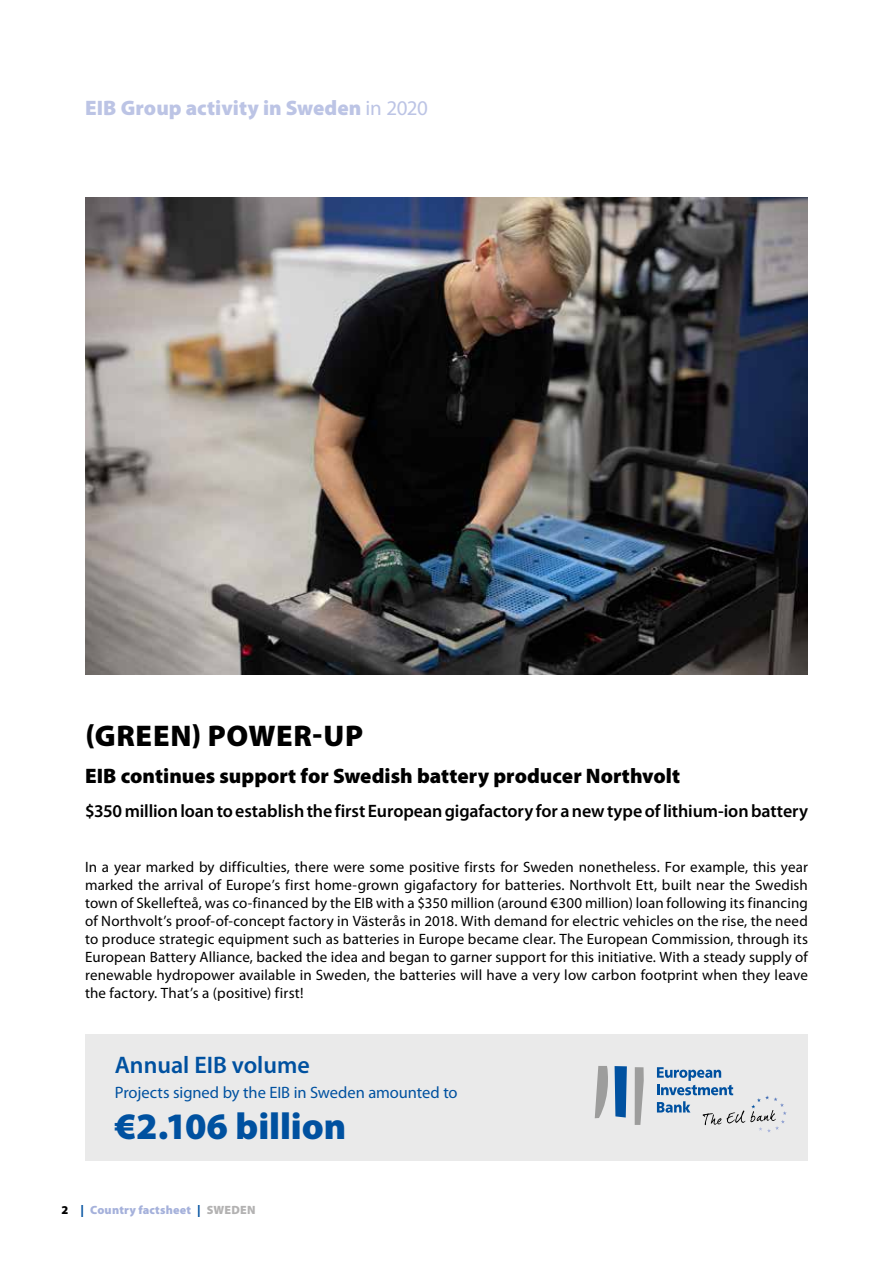
<style>
.page{position:relative;width:893px;height:1263px;background:#fff}
.page>*{position:absolute;margin:0;border:0;box-sizing:border-box;transform-origin:0 0}
.t1{font:900 37.5px "Myriad Pro";letter-spacing:-.005em;color:#0051a0}
.t2{font:900 30px "Myriad Pro";letter-spacing:.025em;color:#000}
.t3{font:600 24px "Myriad Pro";color:#0051a0}
.t4{font:900 21px "Myriad Pro";color:#000}
.t5{font:900 21px "Myriad Pro";color:#bcc4e5}
.t6{font:600 18px "Myriad Pro";letter-spacing:-.005em;color:#000}
.t7{font:16.5px "Myriad Pro";letter-spacing:-.005em;color:#0051a0}
.t8{font:15px/18px "Myriad Pro";letter-spacing:.01em;color:#000;text-align:justify}
.t9{font:900 12px "Myriad Pro";letter-spacing:.015em;color:#a5b1db}
.s1{font-weight:400}
.s2{color:#000}
.s3{color:#0051a0}
.s4{color:#b3b2b2}
</style>
<div class="page">
<img style="left:85px;top:197px;width:723px;height:477px">
<div style="left:85px;top:1035px;width:723px;height:126px;background:#eaeaea"></div>
<svg style="left:595px;top:1066px;width:13px;height:52px"></svg>
<svg style="left:615px;top:1066px;width:12px;height:51px"></svg>
<svg style="left:635px;top:1067px;width:9px;height:58px"></svg>
<svg style="left:657px;top:1067px;width:130px;height:65px"></svg>
<h3 class="t5" style="left:85px;top:96px;width:344px">EIB Group activity in Sweden <span class="s1">in 2020</span></h3>
<h2 class="t2" style="left:85px;top:719px;width:279px">(GREEN) POWER-UP</h2>
<h3 class="t4" style="left:85px;top:764px;width:597px">EIB continues support for Swedish battery producer Northvolt</h3>
<p class="t6" style="left:85px;top:801px;width:724px">$350 million loan to establish the first European gigafactory for a new type of lithium-ion battery</p>
<p class="t8" style="left:85px;top:858px;width:724px">In a year marked by difficulties, there were some positive firsts for Sweden nonetheless. For example, this year marked the arrival of Europe’s first home-grown gigafactory for batteries. Northvolt Ett, built near the Swedish town of Skellefteå, was co-financed by the EIB with a $350 million (around €300 million) loan following its financing of Northvolt’s proof-of-concept factory in Västerås in 2018. With demand for electric vehicles on the rise, the need to produce strategic equipment such as batteries in Europe became clear. The European Commission, through its European Battery Alliance, backed the idea and began to garner support for this initiative. With a steady supply of renewable hydropower available in Sweden, the batteries will have a very low carbon footprint when they leave the factory. That’s a (positive) first!</p>
<h3 class="t3" style="left:115px;top:1052px;width:197px">Annual EIB volume</h3>
<p class="t7" style="left:115px;top:1084px;width:344px">Projects signed by the EIB in Sweden amounted to</p>
<h1 class="t1" style="left:115px;top:1105px;width:233px">€2.106 billion</h1>
<p class="t9" style="left:62px;top:1203px;width:195px"><span class="s2">2</span> <span class="s3">|</span> Country factsheet <span class="s3">|</span> <span class="s4">SWEDEN</span></p>
</div>
